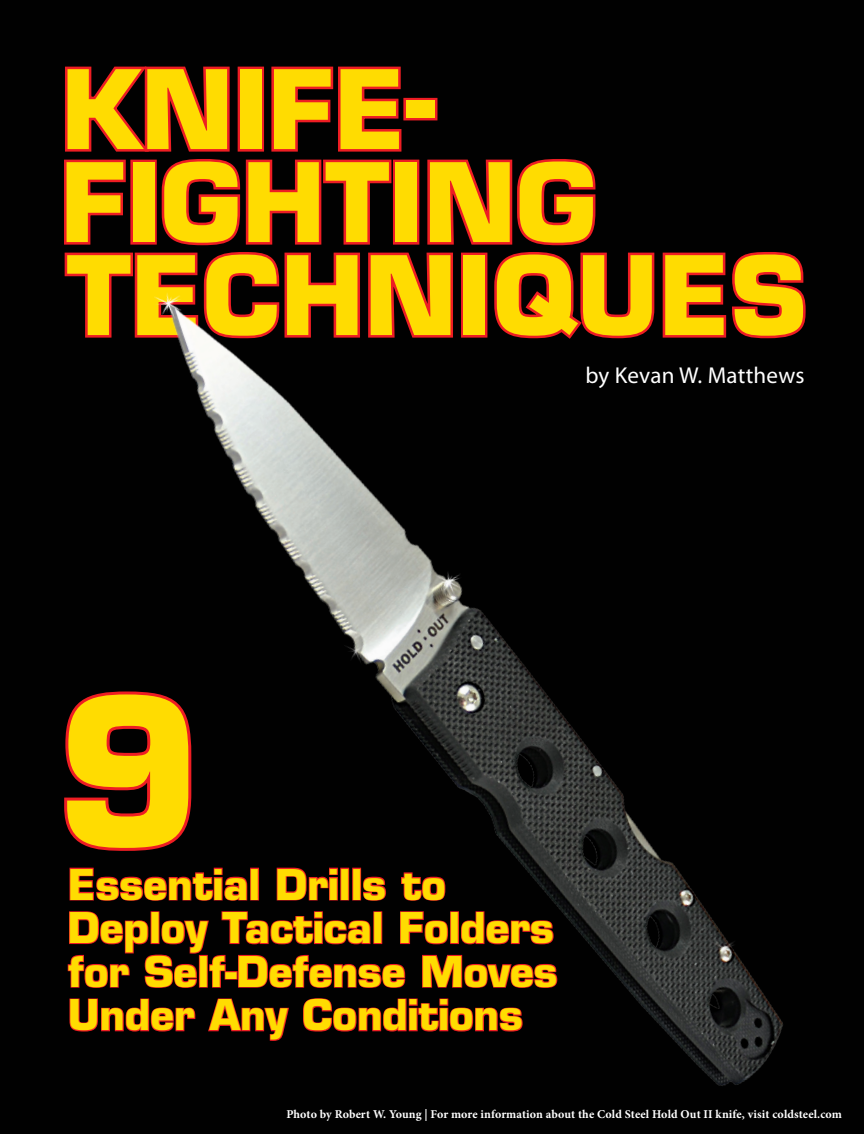
<style>
.page{position:relative;width:864px;height:1134px;background:#010101}
.page>*{position:absolute;margin:0;border:0;box-sizing:border-box;transform-origin:0 0}
.Sidebar-TItle{font:700 201.3px "Eurostile";color:#ffdc01}
.Sidebar-TItle-2{font:700 106.5px/93px "Eurostile";color:#ffdc01}
.Sidebar-TItle-3{font:700 41.25px/43.7px "Eurostile";color:#ffdc01}
.Body_Copy{font:23.1px "Myriad Pro";letter-spacing:.01em;color:#fff}
.Body_Copy-2{font:700 12px "Minion Pro";letter-spacing:.005em;color:#fff}
</style>
<div class="page">
<svg style="left:64px;top:66px;width:523px;height:272px"></svg>
<svg style="left:64px;top:691px;width:73px;height:160px"></svg>
<svg style="left:69px;top:867px;width:68px;height:34px"></svg>
<svg style="left:67px;top:911px;width:70px;height:77px"></svg>
<svg style="left:69px;top:998px;width:68px;height:34px"></svg>
<img style="left:137px;top:164px;width:669px;height:922px">
<p class="Sidebar-TItle-2" style="left:61px;top:63px;width:748px">KNIFE-<br>FIGHTING<br>TECHNIQUES</p>
<p class="Body_Copy" style="left:585px;top:361px;width:221px">by Kevan W. Matthews</p>
<p class="Sidebar-TItle" style="left:56px;top:648px;width:146px">9</p>
<p class="Sidebar-TItle-3" style="left:68px;top:863px;width:491px">Essential Drills to<br>Deploy Tactical Folders for Self-Defense Moves<br>Under Any Conditions</p>
<p class="Body_Copy-2" style="left:286px;top:1106px;width:557px">Photo by Robert W. Young | For more information about the Cold Steel Hold Out II knife, visit coldsteel.com</p>
</div>
